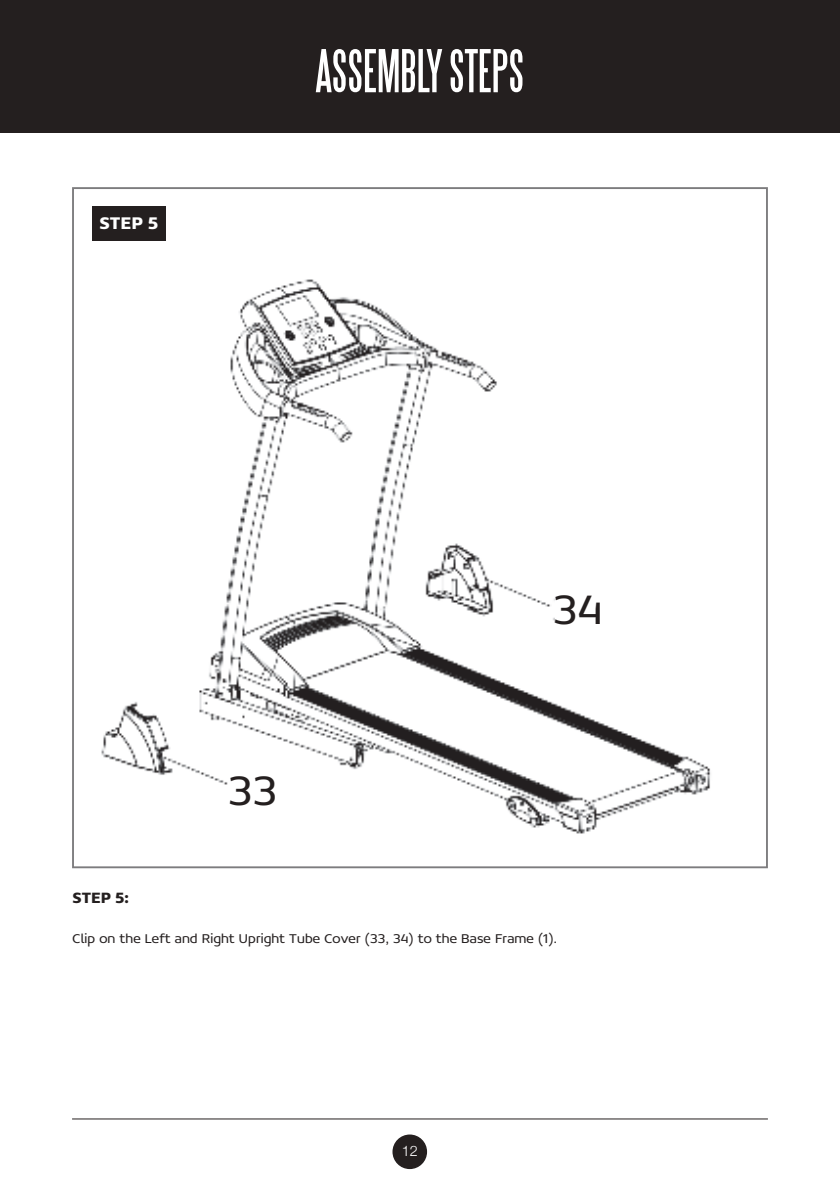
<style>
.page{position:relative;width:840px;height:1191px;background:#fff}
.page>*{position:absolute;margin:0;border:0;box-sizing:border-box;transform-origin:0 0}
.t1{font:54px "Steelfish";color:#fff}
.t2{font:300 45.2px "Concord";color:#241f1f}
.t3{font:700 18px "Concord";color:#fff}
.t4{font:700 16px "Concord";color:#241f1f}
.t5{font:300 14.4px "Helvetica Neue";color:#fff}
.t6{font:300 14px "Concord";letter-spacing:.01em;color:#241f1f}
</style>
<div class="page">
<div style="left:393px;top:1135px;width:33px;height:33px;background:#241f1f;border-radius:50%"></div>
<div style="left:392px;top:1134px;width:35px;height:35px;border:1px solid #241f1f;border-radius:50%"></div>
<div style="left:0;top:0;width:839px;height:133px;background:#241f1f"></div>
<hr style="left:72px;top:1118px;width:695px;height:1px;background:#241f1f">
<div style="left:92px;top:206px;width:74px;height:34px;background:#241f1f"></div>
<img style="left:101px;top:279px;width:610px;height:555px">
<div style="left:554px;top:587px;width:62px;height:41px;background:#fff"></div>
<div style="left:228px;top:766px;width:62px;height:41px;background:#fff"></div>
<p class="t3" style="left:99px;top:212px;width:60px">STEP 5</p>
<h1 class="t1" style="left:315px;top:42px;width:210px">ASSEMBLY STEPS</h1>
<h2 class="t2" style="left:228px;top:763px;width:51px">33</h2>
<h2 class="t2" style="left:553px;top:582px;width:51px">34</h2>
<p class="t4" style="left:72px;top:888px;width:58px">STEP 5:</p>
<p class="t6" style="left:72px;top:929px;width:485px">Clip on the Left and Right Upright Tube Cover (33, 34) to the Base Frame (1).</p>
<p class="t5" style="left:401px;top:1139px;width:18px">12</p>
</div>
